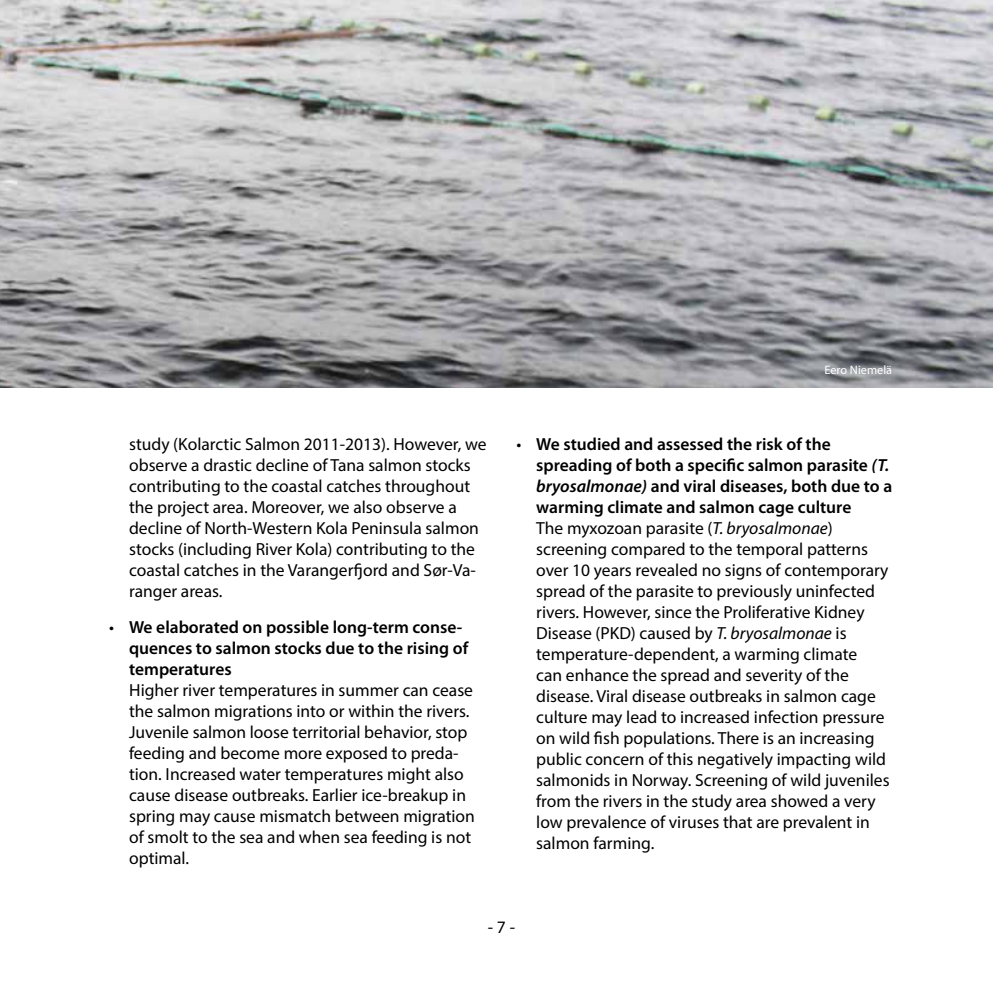
<style>
.page{position:relative;width:993px;height:993px;background:#fff}
.page>*{position:absolute;margin:0;border:0;box-sizing:border-box;transform-origin:0 0}
.t1{font:17.5px/21px "Myriad Pro";color:#000}
.t2{font:600 17.5px/21px "Myriad Pro";color:#000}
.t3{font:12.25px "Myriad Pro";color:#fff}
.s1{font-weight:400}
.s2{font-weight:600}
.s3{font-weight:600;font-style:italic}
.s4{font-style:italic}
</style>
<div class="page">
<img style="left:0;top:0;width:992px;height:387px">
<p class="t1" style="left:129px;top:433px;width:359px">study (Kolarctic Salmon 2011-2013). However, we observe a drastic decline of Tana salmon stocks contributing to the coastal catches throughout the project area. Moreover, we also observe a decline of North-Western Kola Peninsula salmon stocks (including River Kola) contributing to the coastal catches in the Varangerfjord and Sør-Va&shy;ranger areas.</p>
<p class="t2" style="left:129px;top:616px;width:340px;text-indent:-20px"><span class="s1">•</span> We elaborated on possible long-term conse&shy;quences to salmon stocks due to the rising of temperatures</p>
<p class="t1" style="left:129px;top:679px;width:347px">Higher river temperatures in summer can cease the salmon migrations into or within the rivers.<br>Juvenile salmon loose territorial behavior, stop feeding and become more exposed to preda&shy;tion. Increased water temperatures might also cause disease outbreaks. Earlier ice-breakup in spring may cause mismatch between migration of smolt to the sea and when sea feeding is not optimal.</p>
<p class="t3" style="left:824px;top:362px;width:69px">Eero Niemelä</p>
<p class="t1" style="left:536px;top:433px;width:357px;text-indent:-20px">• <span class="s2">We studied and assessed the risk of the spreading of both a specific salmon parasite</span> <span class="s3">(T. bryosalmonae)</span> <span class="s2">and viral diseases, both due to a warming climate and salmon cage culture<br></span>The myxozoan parasite (<span class="s4">T. bryosalmonae</span>) screening compared to the temporal patterns over 10 years revealed no signs of contemporary spread of the parasite to previously uninfected rivers. However, since the Proliferative Kidney Disease (PKD) caused by <span class="s4">T. bryosalmonae</span> is temperature-dependent, a warming climate<br>can enhance the spread and severity of the disease. Viral disease outbreaks in salmon cage culture may lead to increased infection pressure on wild fish populations. There is an increasing public concern of this negatively impacting wild salmonids in Norway. Screening of wild juveniles from the rivers in the study area showed a very low prevalence of viruses that are prevalent in salmon farming.</p>
<p class="t1" style="left:487px;top:916px;width:29px">- 7 -</p>
</div>
